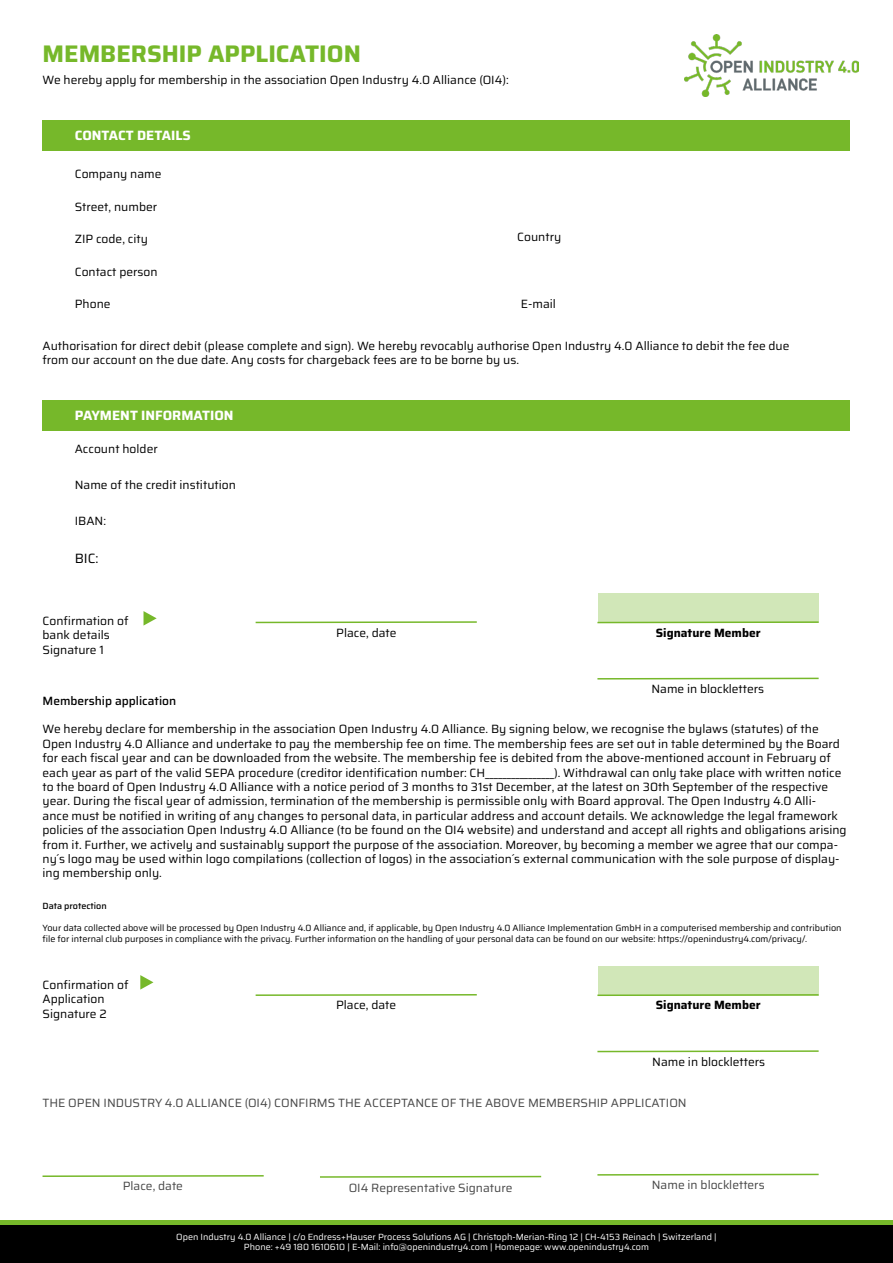
<style>
.page{position:relative;width:893px;height:1263px;background:#fff}
.page>*{position:absolute;margin:0;border:0;box-sizing:border-box;transform-origin:0 0}
.t1{font:700 24px "Saira";color:#76b82a}
.t2{font:700 13.5px "Saira";color:#fff}
.t3{font:13.5px "Saira";color:#000}
.t4{font:12px/14.4px "Saira";color:#000}
.t5{font:12px "Saira";color:#474747}
.t6{font:700 12px "Saira";color:#000}
.t7{font:500 12px "Saira";color:#000}
.t8{font:9px/10.8px "Saira";color:#000}
.t9{font:9px/10.8px "Saira";color:#fff;text-align:center}
.t10{font:500 9px "Saira";color:#000}
</style>
<div class="page">
<div style="left:43px;top:120px;width:807px;height:31px;background:#76b82a"></div>
<div style="left:43px;top:400px;width:807px;height:31px;background:#76b82a"></div>
<div style="left:0;top:1224px;width:893px;height:39px;background:#000"></div>
<div style="left:0;top:1220px;width:893px;height:5px;background:#76b82a"></div>
<svg style="left:144px;top:611px;width:13px;height:15px"></svg>
<svg style="left:140px;top:975px;width:13px;height:14px"></svg>
<hr style="left:597px;top:1174px;width:222px;height:1px;background:#76b82a">
<hr style="left:320px;top:1176px;width:221px;height:2px;background:#76b82a">
<hr style="left:43px;top:1175px;width:221px;height:2px;background:#76b82a">
<hr style="left:597px;top:1050px;width:222px;height:2px;background:#76b82a">
<hr style="left:597px;top:994px;width:222px;height:2px;background:#76b82a">
<hr style="left:256px;top:994px;width:221px;height:2px;background:#76b82a">
<hr style="left:597px;top:678px;width:222px;height:1px;background:#76b82a">
<hr style="left:597px;top:621px;width:222px;height:2px;background:#76b82a">
<hr style="left:256px;top:621px;width:221px;height:2px;background:#76b82a">
<div style="left:598px;top:966px;width:221px;height:30px;background:#d1e7b8"></div>
<div style="left:598px;top:593px;width:221px;height:29px;background:#d1e7b8"></div>
<img style="left:685px;top:34px;width:174px;height:63px">
<p class="t1" style="left:43px;top:34px;width:320px">MEMBERSHIP APPLICATION</p>
<p class="t4" style="left:43px;top:72px;width:468px">We hereby apply for membership in the association Open Industry 4.0 Alliance (OI4):</p>
<p class="t2" style="left:75px;top:124px;width:118px">CONTACT DETAILS</p>
<p class="t4" style="left:75px;top:166px;width:88px">Company name</p>
<p class="t4" style="left:75px;top:199px;width:84px">Street, number</p>
<p class="t4" style="left:75px;top:231px;width:75px">ZIP code, city</p>
<p class="t4" style="left:517px;top:229px;width:46px">Country</p>
<p class="t4" style="left:75px;top:264px;width:84px">Contact person</p>
<p class="t4" style="left:75px;top:296px;width:37px">Phone</p>
<p class="t4" style="left:521px;top:296px;width:37px">E-mail</p>
<p class="t4" style="left:43px;top:338px;width:748px">Authorisation for direct debit (please complete and sign). We hereby revocably authorise Open Industry 4.0 Alliance to debit the fee due from our account on the due date. Any costs for chargeback fees are to be borne by us.</p>
<p class="t2" style="left:75px;top:404px;width:160px">PAYMENT INFORMATION</p>
<p class="t4" style="left:75px;top:441px;width:85px">Account holder</p>
<p class="t4" style="left:75px;top:477px;width:163px">Name of the credit institution</p>
<p class="t4" style="left:75px;top:513px;width:33px">IBAN:</p>
<p class="t3" style="left:75px;top:547px;width:25px">BIC:</p>
<p class="t4" style="left:43px;top:613px;width:87px">Confirmation of</p>
<p class="t4" style="left:43px;top:627px;width:69px">bank details</p>
<p class="t4" style="left:43px;top:642px;width:63px">Signature 1</p>
<p class="t4" style="left:336px;top:625px;width:62px">Place, date</p>
<p class="t6" style="left:656px;top:623px;width:106px">Signature Member</p>
<p class="t4" style="left:651px;top:681px;width:114px">Name in blockletters</p>
<p class="t7" style="left:43px;top:691px;width:135px">Membership application</p>
<p class="t4" style="left:43px;top:722px;width:806px">We hereby declare for membership in the association Open Industry 4.0 Alliance. By signing below, we recognise the bylaws (statutes) of the Open Industry 4.0 Alliance and undertake to pay the membership fee on time. The membership fees are set out in table determined by the Board for each fiscal year and can be downloaded from the website. The membership fee is debited from the above-mentioned account in February of each year as part of the valid SEPA procedure (creditor identification number: CH________________). Withdrawal can only take place with written notice to the board of Open Industry 4.0 Alliance with a notice period of 3 months to 31st December, at the latest on 30th September of the respective year. During the fiscal year of admission, termination of the membership is permissible only with Board approval. The Open Industry 4.0 Alli-<br>ance must be notified in writing of any changes to personal data, in particular address and account details. We acknowledge the legal framework policies of the association Open Industry 4.0 Alliance (to be found on the OI4 website) and understand and accept all rights and obligations arising from it. Further, we actively and sustainably support the purpose of the association. Moreover, by becoming a member we agree that our compa&shy;ny´s logo may be used within logo compilations (collection of logos) in the association´s external communication with the sole purpose of display&shy;ing membership only.</p>
<p class="t10" style="left:43px;top:899px;width:66px">Data protection</p>
<p class="t8" style="left:43px;top:922px;width:800px">Your data collected above will be processed by Open Industry 4.0 Alliance and, if applicable, by Open Industry 4.0 Alliance Implementation GmbH in a computerised membership and contribution file for internal club purposes in compliance with the privacy. Further information on the handling of your personal data can be found on our website: https://openindustry4.com/privacy/.</p>
<p class="t4" style="left:43px;top:977px;width:87px">Confirmation of</p>
<p class="t4" style="left:43px;top:991px;width:64px">Application</p>
<p class="t4" style="left:43px;top:1006px;width:66px">Signature 2</p>
<p class="t4" style="left:336px;top:997px;width:62px">Place, date</p>
<p class="t6" style="left:656px;top:995px;width:106px">Signature Member</p>
<p class="t4" style="left:652px;top:1054px;width:114px">Name in blockletters</p>
<p class="t5" style="left:43px;top:1093px;width:646px">THE OPEN INDUSTRY 4.0 ALLIANCE (OI4) CONFIRMS THE ACCEPTANCE OF THE ABOVE MEMBERSHIP APPLICATION</p>
<p class="t5" style="left:123px;top:1176px;width:62px">Place, date</p>
<p class="t5" style="left:349px;top:1177px;width:165px">OI4 Representative Signature</p>
<p class="t5" style="left:652px;top:1175px;width:114px">Name in blockletters</p>
<p class="t9" style="left:176px;top:1231px;width:542px">Open Industry 4.0 Alliance | c/o Endress+Hauser Process Solutions AG | Christoph-Merian-Ring 12 | CH-4153 Reinach | Switzerland |<br>Phone: +49 180 1610610 | E-Mail: info@openindustry4.com | Homepage: www.openindustry4.com</p>
</div>
